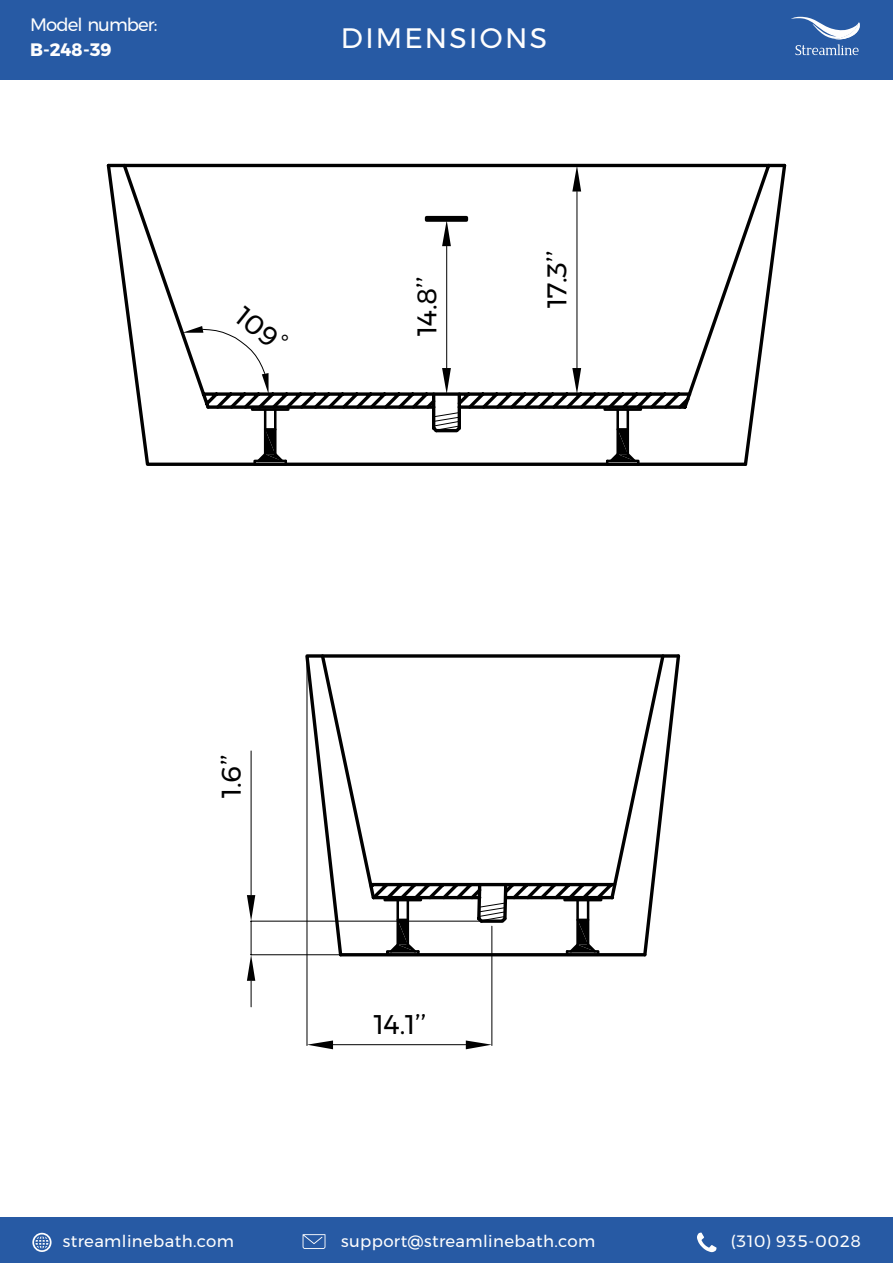
<style>
.page{position:relative;width:893px;height:1263px;background:#fff}
.page>*{position:absolute;margin:0;border:0;box-sizing:border-box;transform-origin:0 0}
.t1{font:28.2px "Montserrat";letter-spacing:.085em;color:#fefefe}
.t2{font:27px "Montserrat";color:#000}
.t3{font:18px "Montserrat";letter-spacing:-.05em;color:#fefefe}
.t4{font:700 18px "Montserrat";color:#fefefe}
.t5{font:16.5px "Montserrat";letter-spacing:.025em;color:#fefefe}
.t6{font:16.5px "Montserrat";letter-spacing:.045em;color:#fefefe}
</style>
<div class="page">
<div style="left:0;top:0;width:893px;height:79px;background:#275aa4"></div>
<div style="left:0;top:1217px;width:893px;height:46px;background:#275aa4"></div>
<svg style="left:791px;top:17px;width:69px;height:38px"></svg>
<svg style="left:32px;top:1233px;width:20px;height:19px"></svg>
<svg style="left:303px;top:1234px;width:22px;height:15px"></svg>
<svg style="left:697px;top:1232px;width:19px;height:20px"></svg>
<svg style="left:303px;top:654px;width:378px;height:304px"></svg>
<hr style="left:341px;top:953px;width:304px;height:3px;background:#000">
<svg style="left:319px;top:654px;width:348px;height:247px"></svg>
<div style="left:383px;top:896px;width:39px;height:5px;border:3px solid #000"></div>
<svg style="left:385px;top:898px;width:36px;height:59px"></svg>
<div style="left:563px;top:896px;width:39px;height:5px;border:3px solid #000"></div>
<svg style="left:565px;top:898px;width:36px;height:59px"></svg>
<hr style="left:251px;top:954px;width:237px;height:1px;background:#000">
<hr style="left:251px;top:921px;width:236px;height:1px;background:#000">
<hr style="left:251px;top:751px;width:1px;height:144px;background:#000">
<hr style="left:251px;top:921px;width:1px;height:34px;background:#000">
<svg style="left:247px;top:955px;width:8px;height:52px"></svg>
<svg style="left:247px;top:895px;width:8px;height:26px"></svg>
<hr style="left:307px;top:661px;width:1px;height:384px;background:#000">
<hr style="left:491px;top:926px;width:1px;height:119px;background:#000">
<hr style="left:333px;top:1044px;width:133px;height:1px;background:#000">
<svg style="left:307px;top:1040px;width:26px;height:9px"></svg>
<svg style="left:466px;top:1040px;width:26px;height:9px"></svg>
<svg style="left:474px;top:881px;width:36px;height:45px"></svg>
<svg style="left:142px;top:435px;width:607px;height:31px"></svg>
<svg style="left:106px;top:163px;width:681px;height:272px"></svg>
<div style="left:425px;top:216px;width:43px;height:6px;border:3px solid #000"></div>
<div style="left:251px;top:406px;width:39px;height:5px;border:3px solid #000"></div>
<svg style="left:252px;top:407px;width:36px;height:59px"></svg>
<div style="left:603px;top:406px;width:39px;height:5px;border:3px solid #000"></div>
<svg style="left:605px;top:407px;width:36px;height:59px"></svg>
<hr style="left:577px;top:192px;width:1px;height:176px;background:#000">
<svg style="left:572px;top:165px;width:10px;height:27px"></svg>
<svg style="left:572px;top:368px;width:10px;height:27px"></svg>
<hr style="left:446px;top:246px;width:1px;height:122px;background:#000">
<svg style="left:442px;top:220px;width:10px;height:26px"></svg>
<svg style="left:442px;top:368px;width:10px;height:27px"></svg>
<svg style="left:433px;top:412px;width:31px;height:22px"></svg>
<svg style="left:182px;top:326px;width:87px;height:68px"></svg>
<p class="t3" style="left:30px;top:14px;width:129px">Model number:</p>
<p class="t4" style="left:30px;top:38px;width:83px">B-248-39</p>
<h1 class="t1" style="left:341px;top:21px;width:208px">DIMENSIONS</h1>
<h2 class="t2" style="left:250px;top:299px;width:57px;rotate:39deg">109°</h2>
<h2 class="t2" style="left:410px;top:336px;width:61px;rotate:-90deg">14.8’’</h2>
<h2 class="t2" style="left:540px;top:308px;width:58px;rotate:-90deg">17.3’’</h2>
<h2 class="t2" style="left:215px;top:798px;width:45px;rotate:-90deg">1.6’’</h2>
<h2 class="t2" style="left:374px;top:1007px;width:54px">14.1’’</h2>
<p class="t5" style="left:63px;top:1231px;width:173px">streamlinebath.com</p>
<p class="t5" style="left:341px;top:1231px;width:256px">support@streamlinebath.com</p>
<p class="t6" style="left:731px;top:1231px;width:132px">(310) 935-0028</p>
</div>
